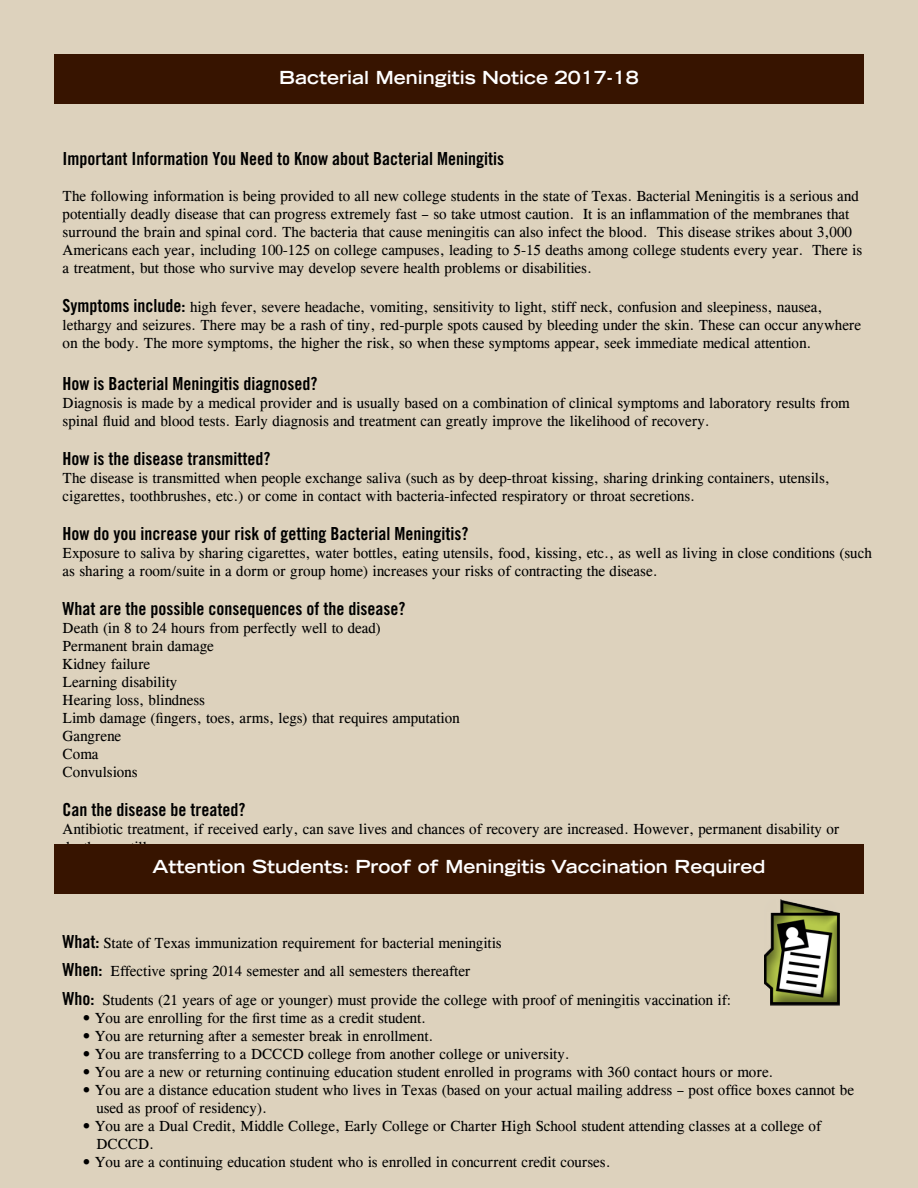
<style>
.page{position:relative;width:918px;height:1188px;background:#fff}
.page>*{position:absolute;margin:0;border:0;box-sizing:border-box;transform-origin:0 0}
.t1{font:18px "Trade Gothic Bold Cond Twenty";color:#000}
.t2{font:700 expanded 18px "Trade Gothic LH";color:#fff}
.t3{font:15px/18px "CG Times";color:#000}
.s1{font-family:"Trade Gothic Bold Cond Twenty";font-size:18px}
</style>
<div class="page">
<div style="left:748px;top:882px;width:107px;height:132px;background:#000;opacity:.5"></div>
<div style="left:54px;top:54px;width:810px;height:50px;background:#371400"></div>
<div style="left:54px;top:844px;width:810px;height:50px;background:#371400"></div>
<p class="t2" style="left:279px;top:66px;width:361px">Bacterial Meningitis Notice 2017-18</p>
<p class="t1" style="left:63px;top:147px;width:443px">Important Information You Need to Know about Bacterial Meningitis</p>
<p class="t3" style="left:63px;top:187px;width:801px">The following information is being provided to all new college students in the state of Texas. Bacterial Meningitis is a serious and potentially deadly disease that can progress extremely fast – so take utmost caution. It is an inflammation of the membranes that surround the brain and spinal cord. The bacteria that cause meningitis can also infect the blood. This disease strikes about 3,000<br>Americans each year, including 100-125 on college campuses, leading to 5-15 deaths among college students every year. There is a treatment, but those who survive may develop severe health problems or disabilities.</p>
<p class="t3" style="left:63px;top:298px;width:800px"><span class="s1">Symptoms include:</span> high fever, severe headache, vomiting, sensitivity to light, stiff neck, confusion and sleepiness, nausea, lethargy and seizures. There may be a rash of tiny, red-purple spots caused by bleeding under the skin. These can occur anywhere on the body. The more symptoms, the higher the risk, so when these symptoms appear, seek immediate medical attention.</p>
<p class="t1" style="left:63px;top:373px;width:256px">How is Bacterial Meningitis diagnosed?</p>
<p class="t3" style="left:63px;top:394px;width:789px">Diagnosis is made by a medical provider and is usually based on a combination of clinical symptoms and laboratory results from spinal fluid and blood tests. Early diagnosis and treatment can greatly improve the likelihood of recovery.</p>
<p class="t1" style="left:63px;top:448px;width:209px">How is the disease transmitted?</p>
<p class="t3" style="left:63px;top:469px;width:769px">The disease is transmitted when people exchange saliva (such as by deep-throat kissing, sharing drinking containers, utensils, cigarettes, toothbrushes, etc.) or come in contact with bacteria-infected respiratory or throat secretions.</p>
<p class="t1" style="left:63px;top:523px;width:407px">How do you increase your risk of getting Bacterial Meningitis?</p>
<p class="t3" style="left:63px;top:544px;width:811px">Exposure to saliva by sharing cigarettes, water bottles, eating utensils, food, kissing, etc., as well as living in close conditions (such as sharing a room/suite in a dorm or group home) increases your risks of contracting the disease.</p>
<p class="t1" style="left:63px;top:598px;width:344px">What are the possible consequences of the disease?</p>
<p class="t3" style="left:63px;top:619px;width:399px">Death (in 8 to 24 hours from perfectly well to dead)<br>Permanent brain damage<br>Kidney failure<br>Learning disability<br>Hearing loss, blindness<br>Limb damage (fingers, toes, arms, legs) that requires amputation<br>Gangrene<br>Coma<br>Convulsions</p>
<p class="t1" style="left:63px;top:799px;width:184px">Can the disease be treated?</p>
<p class="t3" style="left:63px;top:820px;width:778px">Antibiotic treatment, if received early, can save lives and chances of recovery are increased. However, permanent disability or</p>
<p class="t2" style="left:153px;top:855px;width:614px">Attention Students: Proof of Meningitis Vaccination Required</p>
<p class="t3" style="left:63px;top:929px;width:671px;line-height:28.3px"><span class="s1">What:</span> State of Texas immunization requirement for bacterial meningitis<br><span class="s1">When:</span> Effective spring 2014 semester and all semesters thereafter<br><span class="s1">Who:</span> Students (21 years of age or younger) must provide the college with proof of meningitis vaccination if:</p>
<p class="t3" style="left:83px;top:1009px;width:345px">• You are enrolling for the first time as a credit student.</p>
<p class="t3" style="left:83px;top:1027px;width:352px">• You are returning after a semester break in enrollment.</p>
<p class="t3" style="left:83px;top:1045px;width:488px">• You are transferring to a DCCCD college from another college or university.</p>
<p class="t3" style="left:83px;top:1063px;width:692px">• You are a new or returning continuing education student enrolled in programs with 360 contact hours or more.</p>
<p class="t3" style="left:96px;top:1081px;width:759px;text-indent:-14px">• You are a distance education student who lives in Texas (based on your actual mailing address – post office boxes cannot be used as proof of residency).</p>
<p class="t3" style="left:96px;top:1117px;width:726px;text-indent:-14px">• You are a Dual Credit, Middle College, Early College or Charter High School student attending classes at a college of<br>DCCCD.</p>
<p class="t3" style="left:83px;top:1153px;width:529px">• You are a continuing education student who is enrolled in concurrent credit courses.</p>
</div>
